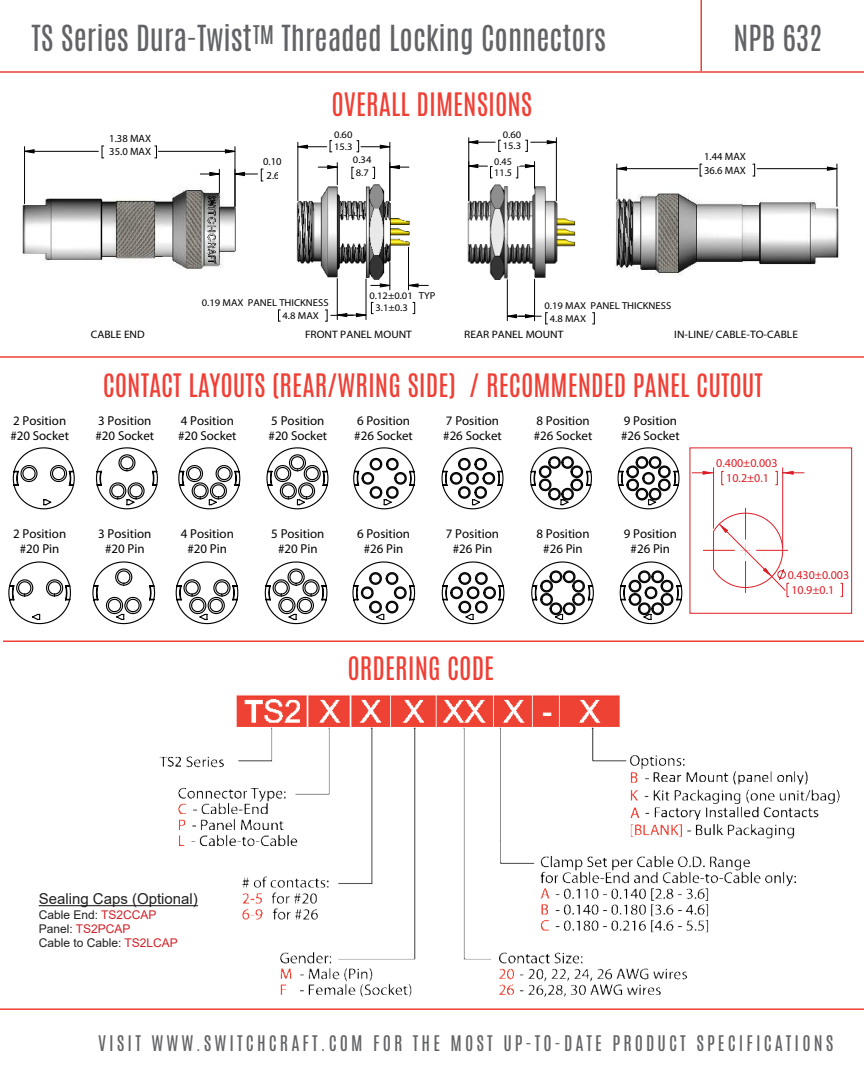
<style>
.page{position:relative;width:864px;height:1080px;background:#fff}
.page>*{position:absolute;margin:0;border:0;box-sizing:border-box;transform-origin:0 0}
.t1{font:30px "Antonio";color:#626366}
.t2{font:27px "Antonio";color:#ef4036}
.t3{font:18px "Antonio";letter-spacing:.17em;color:#626366}
.t4{font:15px "Arial";color:#221f1f}
.t5{font:12.9px/15.6px "Arial";color:#020203;text-align:center}
.t6{font:12px/14.4px "Arial";color:#221f1f}
.t7{font:12px/15.5px "Arial";color:#dd1e26}
.t8{font:10.8px "Arial";color:#000;scale:1.06 1}
.t9{font:10.65px/13.6px "Arial";color:#000}
.t10{font:10.05px/12.9px "Arial";color:#000;scale:1.06 1}
.t11{font:10.05px/10.8px "Arial";color:#000}
.s1{color:#d12229}
</style>
<div class="page">
<hr style="left:0;top:71px;width:864px;height:2px;background:#ee4035">
<hr style="left:0;top:1008px;width:864px;height:2px;background:#ee4035">
<hr style="left:3px;top:640px;width:861px;height:2px;background:#ee4035">
<hr style="left:701px;top:0;width:1px;height:71px;background:#ee4035">
<img style="left:73px;top:695px;width:767px;height:303px">
<img style="left:467px;top:168px;width:109px;height:128px">
<hr style="left:534px;top:279px;width:1px;height:42px;background:#000">
<hr style="left:507px;top:280px;width:1px;height:41px;background:#000">
<hr style="left:556px;top:138px;width:1px;height:63px;background:#000">
<hr style="left:469px;top:138px;width:1px;height:63px;background:#000">
<img style="left:22px;top:193px;width:214px;height:76px">
<hr style="left:24px;top:147px;width:1px;height:57px;background:#000">
<hr style="left:235px;top:147px;width:1px;height:59px;background:#000">
<svg style="left:24px;top:146px;width:239px;height:47px"></svg>
<img style="left:296px;top:169px;width:123px;height:126px">
<hr style="left:408px;top:247px;width:1px;height:43px;background:#000">
<svg style="left:413px;top:302px;width:2px;height:12px"></svg>
<hr style="left:366px;top:279px;width:1px;height:41px;background:#000">
<hr style="left:337px;top:279px;width:1px;height:41px;background:#000">
<svg style="left:278px;top:310px;width:2px;height:12px"></svg>
<svg style="left:373px;top:167px;width:2px;height:12px"></svg>
<svg style="left:352px;top:167px;width:2px;height:12px"></svg>
<hr style="left:390px;top:142px;width:1px;height:59px;background:#000">
<hr style="left:298px;top:142px;width:1px;height:59px;background:#000">
<svg style="left:409px;top:284px;width:19px;height:3px"></svg>
<svg style="left:371px;top:262px;width:20px;height:28px"></svg>
<svg style="left:390px;top:165px;width:19px;height:4px"></svg>
<svg style="left:318px;top:163px;width:20px;height:22px"></svg>
<svg style="left:357px;top:140px;width:33px;height:13px"></svg>
<svg style="left:298px;top:140px;width:34px;height:13px"></svg>
<img style="left:615px;top:177px;width:224px;height:99px">
<hr style="left:837px;top:164px;width:1px;height:42px;background:#000">
<hr style="left:617px;top:164px;width:1px;height:35px;background:#000">
<svg style="left:617px;top:164px;width:220px;height:13px"></svg>
<svg style="left:526px;top:140px;width:31px;height:12px"></svg>
<svg style="left:469px;top:140px;width:32px;height:12px"></svg>
<svg style="left:593px;top:312px;width:2px;height:13px"></svg>
<svg style="left:325px;top:302px;width:48px;height:20px"></svg>
<svg style="left:507px;top:312px;width:40px;height:13px"></svg>
<svg style="left:516px;top:162px;width:19px;height:26px"></svg>
<svg style="left:469px;top:164px;width:23px;height:15px"></svg>
<hr style="left:0;top:356px;width:864px;height:2px;background:#ee4035">
<svg style="left:266px;top:447px;width:63px;height:63px"></svg>
<svg style="left:95px;top:447px;width:63px;height:63px"></svg>
<svg style="left:178px;top:447px;width:63px;height:63px"></svg>
<svg style="left:12px;top:447px;width:63px;height:63px"></svg>
<svg style="left:617px;top:447px;width:63px;height:63px"></svg>
<svg style="left:441px;top:447px;width:63px;height:63px"></svg>
<svg style="left:353px;top:447px;width:63px;height:63px"></svg>
<svg style="left:530px;top:447px;width:62px;height:63px"></svg>
<svg style="left:264px;top:561px;width:64px;height:64px"></svg>
<svg style="left:92px;top:561px;width:64px;height:64px"></svg>
<svg style="left:175px;top:561px;width:64px;height:64px"></svg>
<svg style="left:8px;top:561px;width:63px;height:64px"></svg>
<svg style="left:619px;top:561px;width:64px;height:64px"></svg>
<svg style="left:441px;top:561px;width:64px;height:64px"></svg>
<svg style="left:352px;top:561px;width:64px;height:64px"></svg>
<svg style="left:531px;top:561px;width:63px;height:64px"></svg>
<div style="left:690px;top:447px;width:162px;height:167px;border:1px solid #dd1e26"></div>
<svg style="left:692px;top:467px;width:151px;height:130px"></svg>
<hr style="left:39px;top:905px;width:159px;height:1px;background:#221f1f">
<h1 class="t1" style="left:32px;top:24px;width:576px">TS Series Dura-Twist™ Threaded Locking Connectors</h1>
<p class="t9" style="left:109px;top:131px;width:43px">1.38 MAX<br>35.0 MAX</p>
<p class="t9" style="left:263px;top:154px;width:20px;text-align:center">0.10<br>2.6</p>
<h2 class="t2" style="left:332px;top:92px;width:202px">OVERALL DIMENSIONS</h2>
<p class="t10" style="left:334px;top:129px;width:19px;line-height:11.7px">0.60<br>15.3</p>
<p class="t10" style="left:353px;top:153px;width:19px">0.34<br>8.7</p>
<p class="t10" style="left:503px;top:128px;width:19px;line-height:11.7px">0.60<br>15.3</p>
<p class="t11" style="left:494px;top:156px;width:19px">0.45<br>11.5</p>
<h1 class="t1" style="left:734px;top:24px;width:90px">NPB 632</h1>
<p class="t9" style="left:704px;top:149px;width:43px">1.44 MAX<br>36.6 MAX</p>
<p class="t10" style="left:282px;top:296px;width:45px;text-indent:-81px">0.19 MAX PANEL THICKNESS<br>4.8 MAX</p>
<p class="t10" style="left:370px;top:289px;width:42px;line-height:12.5px;text-align:center">0.12±0.01<br>3.1±0.3</p>
<p class="t10" style="left:419px;top:289px;width:17px">TYP</p>
<p class="t10" style="left:550px;top:299px;width:116px;text-indent:-5px">0.19 MAX PANEL THICKNESS<br>4.8 MAX</p>
<p class="t8" style="left:91px;top:328px;width:52px">CABLE END</p>
<p class="t8" style="left:305px;top:328px;width:102px">FRONT PANEL MOUNT</p>
<p class="t8" style="left:464px;top:328px;width:95px">REAR PANEL MOUNT</p>
<p class="t8" style="left:674px;top:328px;width:118px">IN-LINE/ CABLE-TO-CABLE</p>
<h2 class="t2" style="left:103px;top:373px;width:662px">CONTACT LAYOUTS (REAR/WRING SIDE) / RECOMMENDED PANEL CUTOUT</h2>
<p class="t5" style="left:10px;top:412px;width:60px;text-align:left">2 Position #20 Socket</p>
<p class="t5" style="left:96px;top:412px;width:60px;text-align:left">3 Position #20 Socket</p>
<p class="t5" style="left:178px;top:412px;width:60px;text-align:left">4 Position #20 Socket</p>
<p class="t5" style="left:269px;top:412px;width:60px;text-align:left">5 Position #20 Socket</p>
<p class="t5" style="left:354px;top:412px;width:60px;text-align:left">6 Position #26 Socket</p>
<p class="t5" style="left:443px;top:412px;width:60px;text-align:left">7 Position #26 Socket</p>
<p class="t5" style="left:534px;top:412px;width:60px;text-align:left">8 Position #26 Socket</p>
<p class="t5" style="left:621px;top:412px;width:60px;text-align:left">9 Position #26 Socket</p>
<p class="t5" style="left:13px;top:526px;width:55px">2 Position #20 Pin</p>
<p class="t5" style="left:98px;top:526px;width:55px">3 Position #20 Pin</p>
<p class="t5" style="left:181px;top:526px;width:55px">4 Position #20 Pin</p>
<p class="t5" style="left:271px;top:526px;width:55px">5 Position #20 Pin</p>
<p class="t5" style="left:357px;top:526px;width:55px">6 Position #26 Pin</p>
<p class="t5" style="left:446px;top:526px;width:55px">7 Position #26 Pin</p>
<p class="t5" style="left:537px;top:526px;width:55px">8 Position #26 Pin</p>
<p class="t5" style="left:624px;top:526px;width:55px">9 Position #26 Pin</p>
<h2 class="t2" style="left:348px;top:656px;width:148px">ORDERING CODE</h2>
<p class="t7" style="left:716px;top:455px;width:63px;text-align:center">0.400±0.003<br>10.2±0.1</p>
<p class="t7" style="left:791px;top:567px;width:59px;text-indent:-4px">0.430±0.003<br>10.9±0.1</p>
<p class="t4" style="left:39px;top:893px;width:161px">Sealing Caps (Optional)</p>
<p class="t6" style="left:39px;top:908px;width:141px">Cable End: <span class="s1">TS2CCAP<br></span>Panel: <span class="s1">TS2PCAP<br></span>Cable to Cable: <span class="s1">TS2LCAP</span></p>
<h3 class="t3" style="left:98px;top:1035px;width:737px">VISIT WWW.SWITCHCRAFT.COM FOR THE MOST UP-TO-DATE PRODUCT SPECIFICATIONS</h3>
</div>
